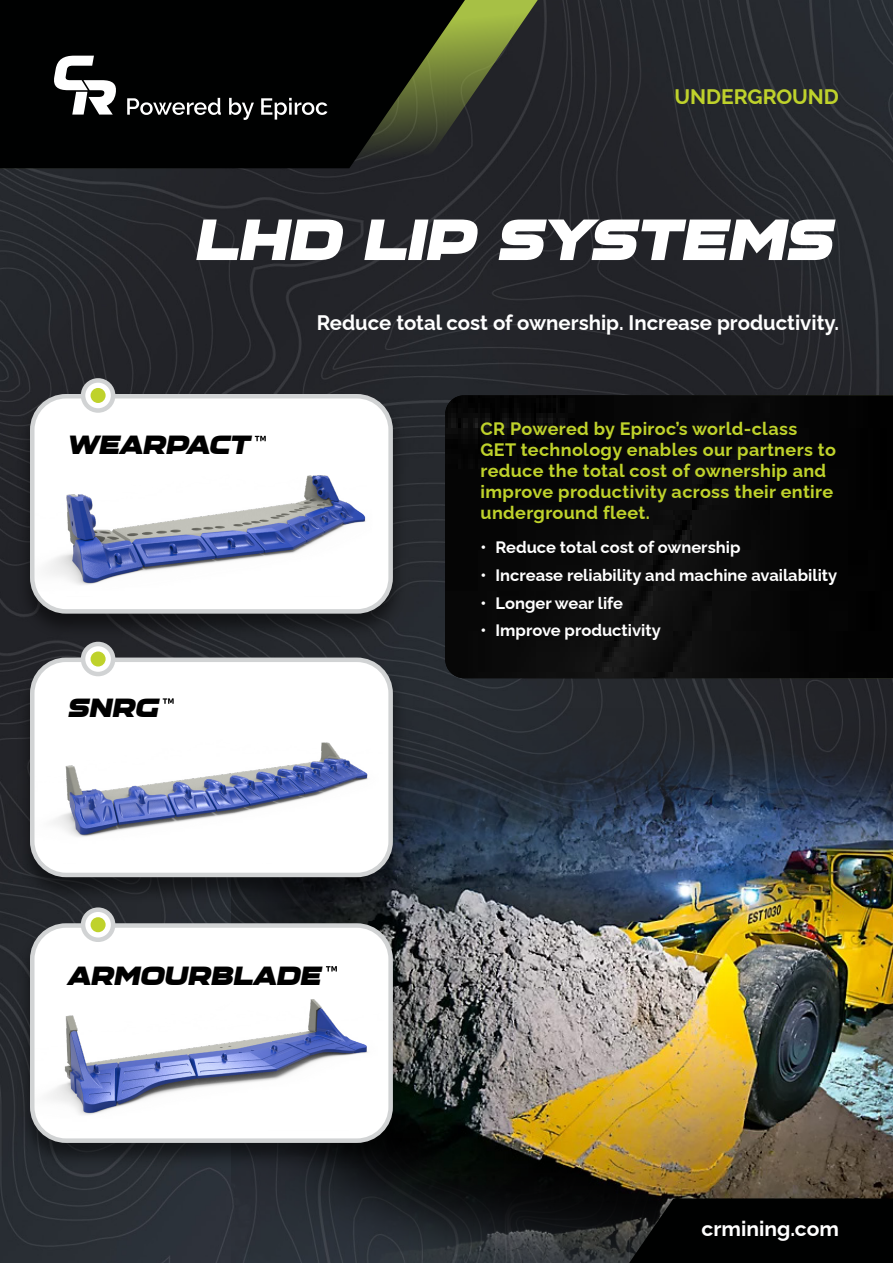
<style>
.page{position:relative;width:893px;height:1263px;background:#fff}
.page>*{position:absolute;margin:0;border:0;box-sizing:border-box;transform-origin:0 0}
.t1{font:italic 54px "Moki Base";color:#fff}
.t2{font:italic 24.6px "Moki Base";color:#000}
.t3{font:700 21px "Raleway";color:#fff}
.t4{font:700 21px "Raleway";letter-spacing:-.005em;color:#bfd22b}
.t5{font:700 18px/21px "Raleway";letter-spacing:.02em;color:#bfd22b}
.t6{font:700 16.5px "Raleway";color:#fff}
</style>
<div class="page">
<img style="left:0;top:0;width:893px;height:1263px">
<img style="left:231px;top:708px;width:662px;height:555px">
<svg style="left:516px;top:1198px;width:377px;height:65px;background:#0c0e0e"></svg>
<img style="left:445px;top:395px;width:448px;height:283px">
<div style="left:17px;top:393px;width:389px;height:246px;background:#000;opacity:.5"></div>
<div style="left:32px;top:396px;width:359px;height:215px;background:#fff;border-radius:34px"></div>
<img style="left:32px;top:396px;width:340px;height:201px">
<div style="left:30px;top:394px;width:363px;height:220px;border:4px solid #d1d3d4;border-radius:34px"></div>
<svg style="left:83px;top:380px;width:30px;height:30px"></svg>
<div style="left:81px;top:378px;width:34px;height:35px;border:4px solid #d1d3d4;border-radius:50%"></div>
<div style="left:91px;top:388px;width:15px;height:15px;background:#bfd22b;border-radius:50%"></div>
<div style="left:17px;top:656px;width:389px;height:247px;background:#000;opacity:.5"></div>
<div style="left:32px;top:660px;width:359px;height:215px;background:#fff;border-radius:34px"></div>
<img style="left:32px;top:660px;width:351px;height:203px">
<div style="left:30px;top:657px;width:363px;height:220px;border:4px solid #d1d3d4;border-radius:34px"></div>
<svg style="left:83px;top:644px;width:30px;height:30px"></svg>
<div style="left:81px;top:642px;width:34px;height:34px;border:4px solid #d1d3d4;border-radius:50%"></div>
<div style="left:91px;top:651px;width:15px;height:15px;background:#bfd22b;border-radius:50%"></div>
<div style="left:17px;top:922px;width:389px;height:247px;background:#000;opacity:.5"></div>
<div style="left:32px;top:925px;width:359px;height:216px;background:#fff;border-radius:34px"></div>
<img style="left:32px;top:925px;width:353px;height:206px">
<div style="left:30px;top:923px;width:363px;height:220px;border:4px solid #d1d3d4;border-radius:34px"></div>
<svg style="left:83px;top:910px;width:30px;height:30px"></svg>
<div style="left:81px;top:907px;width:34px;height:35px;border:4px solid #d1d3d4;border-radius:50%"></div>
<div style="left:91px;top:917px;width:15px;height:15px;background:#bfd22b;border-radius:50%"></div>
<svg style="left:163px;top:698px;width:11px;height:6px"></svg>
<svg style="left:255px;top:436px;width:11px;height:5px"></svg>
<svg style="left:326px;top:966px;width:11px;height:5px"></svg>
<svg style="left:465px;top:0;width:114px;height:168px;background:#3a3f2e"></svg>
<svg style="left:0;top:0;width:465px;height:168px;background:#0a0c07"></svg>
<svg style="left:53px;top:56px;width:64px;height:59px"></svg>
<svg style="left:127px;top:98px;width:94px;height:17px"></svg>
<svg style="left:229px;top:98px;width:25px;height:22px"></svg>
<svg style="left:261px;top:98px;width:66px;height:22px"></svg>
<p class="t4" style="left:674px;top:80px;width:166px">UNDERGROUND</p>
<h1 class="t1" style="left:194px;top:208px;width:650px">LHD LIP SYSTEMS</h1>
<h2 class="t2" style="left:67px;top:431px;width:189px">WEARPACT</h2>
<h2 class="t2" style="left:67px;top:693px;width:97px">SNRG</h2>
<p class="t3" style="left:317px;top:306px;width:524px">Reduce total cost of ownership. Increase productivity.</p>
<p class="t5" style="left:480px;top:416px;width:357px">CR Powered by Epiroc’s world-class GET technology enables our partners to reduce the total cost of ownership and improve productivity across their entire underground fleet.</p>
<p class="t6" style="left:480px;top:534px;width:261px">• Reduce total cost of ownership</p>
<p class="t6" style="left:480px;top:562px;width:358px">• Increase reliability and machine availability</p>
<p class="t6" style="left:480px;top:590px;width:144px">• Longer wear life</p>
<p class="t6" style="left:480px;top:617px;width:182px">• Improve productivity</p>
<h2 class="t2" style="left:67px;top:961px;width:260px">ARMOURBLADE</h2>
<p class="t3" style="left:701px;top:1212px;width:139px">crmining.com</p>
</div>
